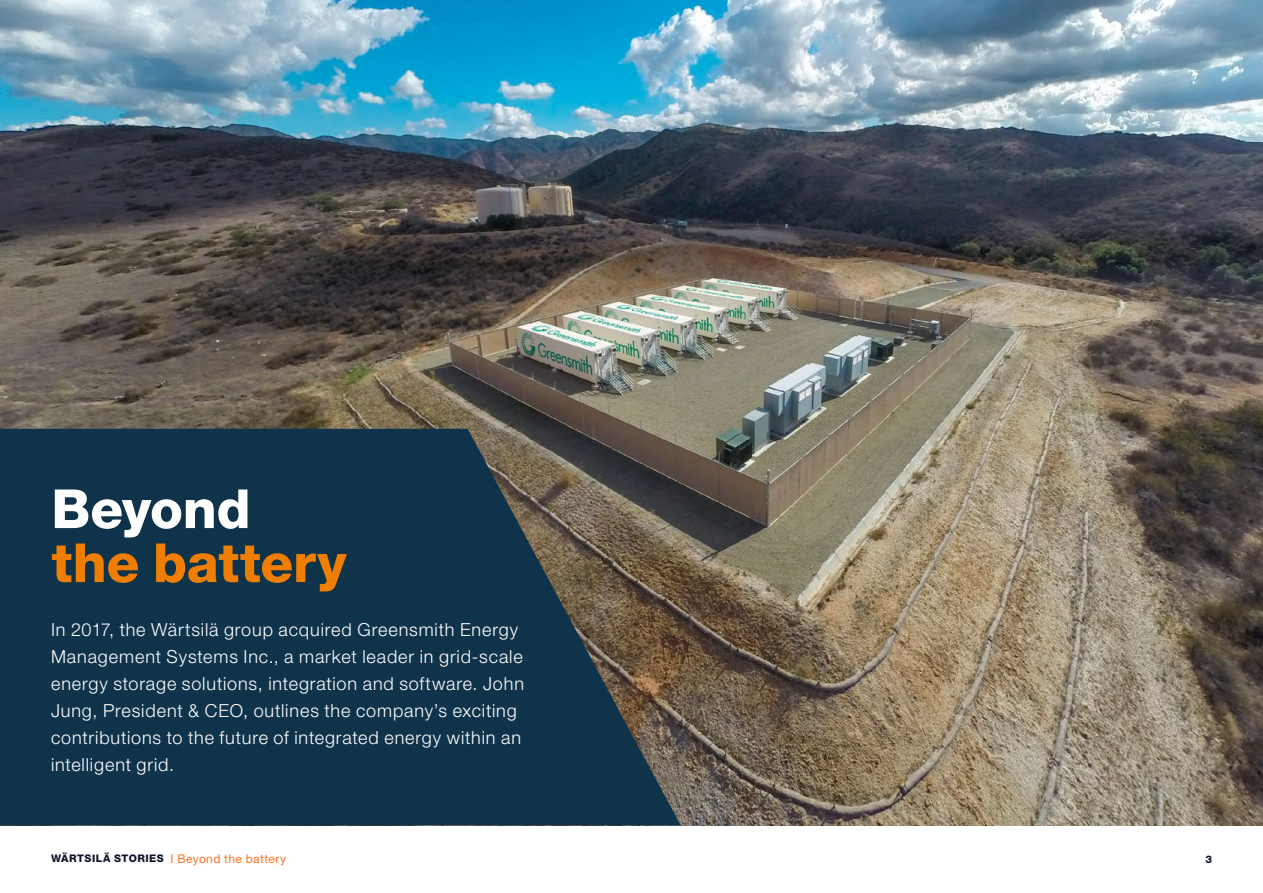
<style>
.page{position:relative;width:1263px;height:893px;background:#fff}
.page>*{position:absolute;margin:0;border:0;box-sizing:border-box;transform-origin:0 0}
.t1{font:800 54px "Helvetica Neue LT Std";letter-spacing:-.005em;color:#ef7d00}
.t2{font:800 54px "Helvetica Neue LT Std";letter-spacing:-.005em;color:#fff}
.t3{font:300 18px/27px "Helvetica Neue LT Std";letter-spacing:.05em;color:#fff}
.t4{font:12px "Helvetica Neue LT Std";letter-spacing:.03em;color:#ff7321}
.t5{font:800 10.5px "Helvetica Neue LT Std";color:#0f172b}
.s1{font-weight:800;font-size:10.5px;color:#0f172b}
</style>
<div class="page">
<img style="left:0;top:0;width:1263px;height:825px">
<svg style="left:0;top:429px;width:681px;height:396px;background:#1c3849"></svg>
<h1 class="t2" style="left:51px;top:477px;width:201px">Beyond</h1>
<h1 class="t1" style="left:51px;top:531px;width:297px">the battery</h1>
<p class="t3" style="left:51px;top:616px;width:474px">In 2017, the Wärtsilä group acquired Greensmith Energy Management Systems Inc., a market leader in grid-scale energy storage solutions, integration and software. John Jung, President &amp; CEO, outlines the company’s exciting contributions to the future of integrated energy within an intelligent grid.</p>
<p class="t4" style="left:51px;top:851px;width:237px"><span class="s1">WÄRTSILÄ STORIES</span> I Beyond the battery</p>
<p class="t5" style="left:1205px;top:853px;width:8px">3</p>
</div>
